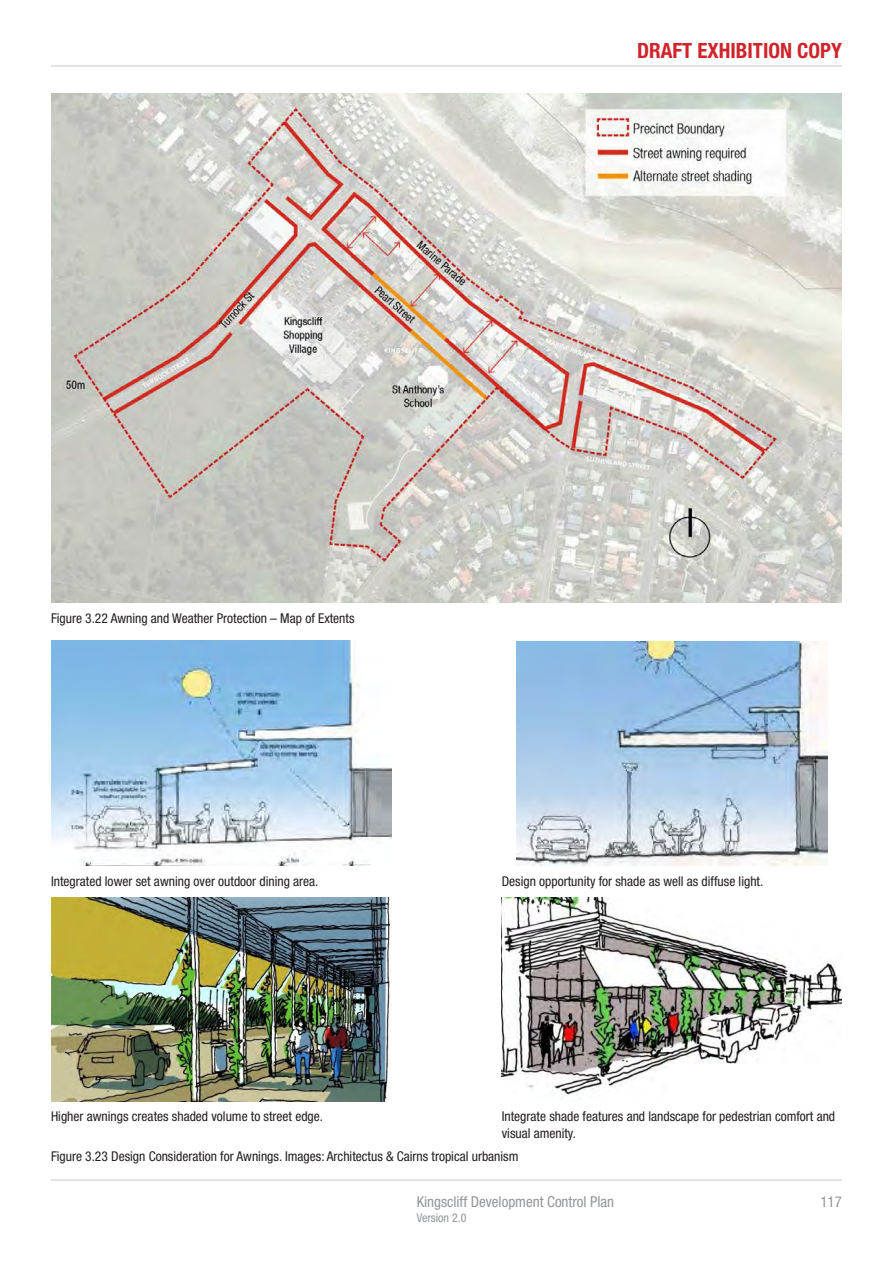
<style>
.page{position:relative;width:893px;height:1263px;background:#fff}
.page>*{position:absolute;margin:0;border:0;box-sizing:border-box;transform-origin:0 0}
.t1{font:700 condensed 21px "Helvetica Neue LT Std";color:#d1232a}
.t2{font:condensed 15px "Helvetica Neue LT Std";color:#939598}
.t3{font:condensed 13.5px/16.2px "Helvetica Neue LT Std";color:#231f20}
.t4{font:condensed 12px "Helvetica Neue LT Std";color:#939598}
</style>
<div class="page">
<hr style="left:51px;top:65px;width:791px;height:2px;background:#bdb5b3">
<hr style="left:51px;top:1179px;width:791px;height:2px;background:#bdb5b3">
<img style="left:51px;top:94px;width:791px;height:509px">
<img style="left:516px;top:641px;width:311px;height:224px">
<img style="left:51px;top:640px;width:340px;height:225px">
<img style="left:51px;top:897px;width:340px;height:204px">
<img style="left:502px;top:897px;width:340px;height:198px">
<h1 class="t1" style="left:637px;top:37px;width:206px">DRAFT EXHIBITION COPY</h1>
<p class="t3" style="left:51px;top:610px;width:305px">Figure 3.22 Awning and Weather Protection – Map of Extents</p>
<p class="t3" style="left:51px;top:873px;width:269px">Integrated lower set awning over outdoor dining area.</p>
<p class="t3" style="left:51px;top:1108px;width:274px">Higher awnings creates shaded volume to street edge.</p>
<p class="t3" style="left:502px;top:873px;width:263px">Design opportunity for shade as well as diffuse light.</p>
<p class="t3" style="left:502px;top:1108px;width:335px">Integrate shade features and landscape for pedestrian comfort and visual amenity.</p>
<p class="t3" style="left:51px;top:1148px;width:469px">Figure 3.23 Design Consideration for Awnings. Images: Architectus &amp; Cairns tropical urbanism</p>
<p class="t2" style="left:417px;top:1193px;width:199px">Kingscliff Development Control Plan</p>
<p class="t2" style="left:820px;top:1193px;width:23px">117</p>
<p class="t4" style="left:417px;top:1211px;width:51px">Version 2.0</p>
</div>
